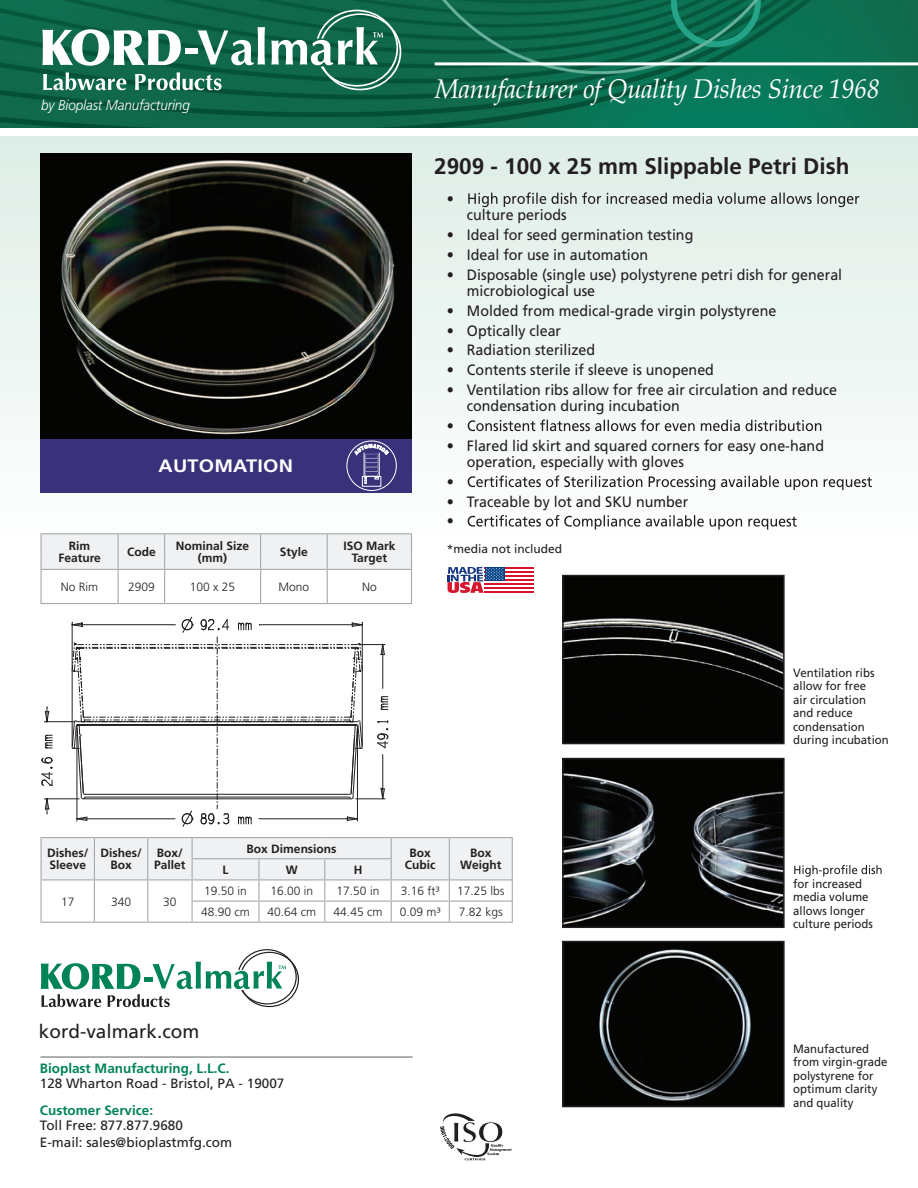
<style>
.page{position:relative;width:918px;height:1188px;background:#fff}
.page>*{position:absolute;margin:0;border:0;box-sizing:border-box;transform-origin:0 0}
.t1{font:italic 27px "Palatino LT Std";letter-spacing:-.01em;color:#fff;scale:.95 1}
.t2{font:700 22.5px "Frutiger LT Std";color:#231f20}
.t3{font:19.05px "Frutiger LT Std";color:#231f20}
.t4{font:700 18px "Frutiger LT Std";letter-spacing:.01em;color:#fff;scale:1.1 1}
.t5{font:15px/16.5px "Frutiger LT Std";color:#231f20;scale:.95 1}
.t6{font:italic 300 14.25px "Frutiger LT Std";letter-spacing:-.01em;color:#fff;scale:.95 1}
.t7{font:13.5px/16.5px "Frutiger LT Std";color:#231f20}
.t8{font:700 13.5px "Frutiger LT Std";color:#008457}
.t9{font:12px/13.5px "Frutiger LT Std";color:#231f20;scale:.95 1}
.t10{font:700 12px/12px "Frutiger LT Std";color:#231f20;text-align:center}
.t11{font:300 12px "Frutiger LT Std";color:#231f20}
.t12{font:12px "Frutiger LT Std";color:#231f20}
</style>
<div class="page">
<div style="left:0;top:136px;width:918px;height:408px;background:linear-gradient(to bottom,#deede6,#fefefe)"></div>
<hr style="left:40px;top:837px;width:54px;height:1px;background:#a8a9ad">
<hr style="left:40px;top:838px;width:2px;height:21px;background:#a8a9ad">
<hr style="left:94px;top:837px;width:54px;height:1px;background:#a8a9ad">
<hr style="left:148px;top:837px;width:44px;height:1px;background:#a8a9ad">
<hr style="left:40px;top:859px;width:2px;height:20px;background:#a8a9ad">
<hr style="left:192px;top:837px;width:67px;height:1px;background:#a8a9ad">
<hr style="left:259px;top:837px;width:66px;height:1px;background:#a8a9ad">
<hr style="left:325px;top:837px;width:66px;height:1px;background:#a8a9ad">
<hr style="left:391px;top:837px;width:58px;height:1px;background:#a8a9ad">
<hr style="left:449px;top:837px;width:64px;height:1px;background:#a8a9ad">
<hr style="left:40px;top:879px;width:54px;height:1px;background:#a8a9ad">
<hr style="left:40px;top:880px;width:2px;height:21px;background:#a8a9ad">
<hr style="left:40px;top:901px;width:2px;height:21px;background:#a8a9ad">
<hr style="left:40px;top:922px;width:54px;height:1px;background:#a8a9ad">
<hr style="left:94px;top:922px;width:54px;height:1px;background:#a8a9ad">
<hr style="left:148px;top:922px;width:44px;height:1px;background:#a8a9ad">
<svg style="left:41px;top:838px;width:472px;height:84px"></svg>
<hr style="left:192px;top:922px;width:67px;height:1px;background:#a8a9ad">
<hr style="left:259px;top:922px;width:66px;height:1px;background:#a8a9ad">
<hr style="left:325px;top:922px;width:66px;height:1px;background:#a8a9ad">
<hr style="left:391px;top:922px;width:58px;height:1px;background:#a8a9ad">
<hr style="left:449px;top:922px;width:64px;height:1px;background:#a8a9ad">
<img style="left:40px;top:153px;width:372px;height:286px">
<hr style="left:40px;top:533px;width:78px;height:1px;background:#a8a9ad">
<hr style="left:118px;top:533px;width:47px;height:1px;background:#a8a9ad">
<hr style="left:165px;top:533px;width:96px;height:1px;background:#a8a9ad">
<hr style="left:261px;top:533px;width:66px;height:1px;background:#a8a9ad">
<hr style="left:327px;top:533px;width:85px;height:1px;background:#a8a9ad">
<svg style="left:40px;top:534px;width:372px;height:69px"></svg>
<hr style="left:40px;top:603px;width:78px;height:1px;background:#a8a9ad">
<hr style="left:118px;top:603px;width:47px;height:1px;background:#a8a9ad">
<hr style="left:165px;top:603px;width:96px;height:1px;background:#a8a9ad">
<hr style="left:261px;top:603px;width:66px;height:1px;background:#a8a9ad">
<hr style="left:327px;top:603px;width:85px;height:1px;background:#a8a9ad">
<img style="left:565px;top:578px;width:217px;height:163px">
<div style="left:562px;top:575px;width:223px;height:169px;border:2px solid #231f20"></div>
<img style="left:565px;top:761px;width:217px;height:164px">
<div style="left:562px;top:758px;width:223px;height:170px;border:2px solid #231f20"></div>
<svg style="left:41px;top:617px;width:347px;height:210px"></svg>
<img style="left:565px;top:944px;width:217px;height:160px">
<div style="left:562px;top:941px;width:223px;height:166px;border:2px solid #231f20"></div>
<div style="left:40px;top:439px;width:372px;height:54px;background:#3a317b"></div>
<hr style="left:485px;top:567px;width:49px;height:2px;background:#d7162e">
<hr style="left:485px;top:571px;width:49px;height:2px;background:#d7162e">
<hr style="left:485px;top:575px;width:49px;height:2px;background:#d7162e">
<hr style="left:485px;top:579px;width:49px;height:2px;background:#d7162e">
<hr style="left:485px;top:583px;width:49px;height:2px;background:#d7162e">
<hr style="left:485px;top:587px;width:49px;height:2px;background:#d7162e">
<hr style="left:485px;top:591px;width:49px;height:2px;background:#d7162e">
<div style="left:485px;top:567px;width:20px;height:14px;background:#014086"></div>
<svg style="left:448px;top:567px;width:56px;height:26px"></svg>
<svg style="left:468px;top:192px;width:391px;height:15px;background:#bbc4c0"></svg>
<svg style="left:468px;top:420px;width:353px;height:11px"></svg>
<svg style="left:468px;top:476px;width:404px;height:14px"></svg>
<svg style="left:468px;top:515px;width:329px;height:15px"></svg>
<svg style="left:794px;top:865px;width:88px;height:12px"></svg>
<div style="left:346px;top:440px;width:51px;height:51px;border:1px solid #fff;border-radius:50%"></div>
<div style="left:362px;top:476px;width:19px;height:11px;border:1px solid #fff"></div>
<hr style="left:40px;top:1056px;width:373px;height:2px;background:#939598">
<svg style="left:41px;top:949px;width:258px;height:58px"></svg>
<img style="left:0;top:0;width:918px;height:128px">
<hr style="left:435px;top:62px;width:483px;height:3px;background:#fff">
<svg style="left:440px;top:1113px;width:72px;height:47px"></svg>
<svg style="left:43px;top:72px;width:83px;height:18px"></svg>
<svg style="left:135px;top:72px;width:87px;height:18px"></svg>
<svg style="left:42px;top:29px;width:139px;height:37px"></svg>
<div style="left:186px;top:49px;width:12px;height:5px;background:#fff"></div>
<svg style="left:198px;top:27px;width:67px;height:38px"></svg>
<svg style="left:271px;top:10px;width:130px;height:80px"></svg>
<svg style="left:354px;top:443px;width:35px;height:41px"></svg>
<p class="t6" style="left:41px;top:97px;width:158px">by Bioplast Manufacturing</p>
<p class="t4" style="left:159px;top:456px;width:124px">AUTOMATION</p>
<p class="t10" style="left:58px;top:540px;width:44px">Rim<br>Feature</p>
<p class="t10" style="left:127px;top:546px;width:30px">Code</p>
<p class="t10" style="left:176px;top:540px;width:75px">Nominal Size (mm)</p>
<p class="t10" style="left:280px;top:546px;width:30px">Style</p>
<p class="t10" style="left:343px;top:540px;width:54px">ISO Mark<br>Target</p>
<p class="t11" style="left:61px;top:580px;width:39px">No Rim</p>
<p class="t11" style="left:128px;top:580px;width:28px">2909</p>
<p class="t11" style="left:190px;top:580px;width:47px">100 x 25</p>
<p class="t11" style="left:279px;top:580px;width:32px">Mono</p>
<p class="t11" style="left:362px;top:580px;width:16px">No</p>
<h1 class="t1" style="left:435px;top:73px;width:470px">Manufacturer of Quality Dishes Since 1968</h1>
<h2 class="t2" style="left:434px;top:153px;width:417px">2909 - 100 x 25 mm Slippable Petri Dish</h2>
<p class="t5" style="left:447px;top:190px;width:9px">•</p>
<p class="t5" style="left:467px;top:207px;width:107px">culture periods</p>
<p class="t5" style="left:447px;top:227px;width:261px">• Ideal for seed germination testing</p>
<p class="t5" style="left:447px;top:246px;width:214px">• Ideal for use in automation</p>
<p class="t5" style="left:467px;top:266px;width:397px;text-indent:-20px">• Disposable (single use) polystyrene petri dish for general microbiological use</p>
<p class="t5" style="left:447px;top:302px;width:349px">• Molded from medical-grade virgin polystyrene</p>
<p class="t5" style="left:447px;top:322px;width:122px">• Optically clear</p>
<p class="t5" style="left:447px;top:342px;width:158px">• Radiation sterilized</p>
<p class="t5" style="left:447px;top:362px;width:283px">• Contents sterile if sleeve is unopened</p>
<p class="t5" style="left:467px;top:381px;width:391px;text-indent:-20px">• Ventilation ribs allow for free air circulation and reduce condensation during incubation</p>
<p class="t5" style="left:447px;top:418px;width:9px">•</p>
<p class="t5" style="left:467px;top:437px;width:377px;text-indent:-20px">• Flared lid skirt and squared corners for easy one-hand operation, especially with gloves</p>
<p class="t5" style="left:447px;top:474px;width:9px">•</p>
<p class="t5" style="left:447px;top:492px;width:256px;line-height:19.8px">• Traceable by lot and SKU number •</p>
<p class="t12" style="left:447px;top:542px;width:117px">*media not included</p>
<p class="t9" style="left:793px;top:666px;width:102px">Ventilation ribs allow for free<br>air circulation and reduce condensation during incubation</p>
<p class="t10" style="left:47px;top:847px;width:43px;text-align:left">Dishes/<br>Sleeve</p>
<p class="t10" style="left:100px;top:847px;width:43px">Dishes/<br>Box</p>
<p class="t10" style="left:154px;top:847px;width:33px;text-align:left">Box/<br>Pallet</p>
<p class="t10" style="left:247px;top:843px;width:91px">Box Dimensions</p>
<p class="t10" style="left:223px;top:864px;width:7px">L</p>
<p class="t10" style="left:286px;top:864px;width:13px">W</p>
<p class="t10" style="left:354px;top:864px;width:10px">H</p>
<p class="t10" style="left:405px;top:847px;width:32px">Box<br>Cubic</p>
<p class="t10" style="left:460px;top:847px;width:43px">Box<br>Weight</p>
<p class="t11" style="left:61px;top:895px;width:15px">17</p>
<p class="t11" style="left:111px;top:895px;width:22px">340</p>
<p class="t11" style="left:163px;top:895px;width:15px">30</p>
<p class="t11" style="left:204px;top:884px;width:44px">19.50 in</p>
<p class="t11" style="left:270px;top:884px;width:44px">16.00 in</p>
<p class="t11" style="left:337px;top:884px;width:44px">17.50 in</p>
<p class="t11" style="left:401px;top:884px;width:41px">3.16 ft³</p>
<p class="t11" style="left:457px;top:884px;width:49px">17.25 lbs</p>
<p class="t11" style="left:201px;top:905px;width:50px">48.90 cm</p>
<p class="t11" style="left:268px;top:905px;width:50px">40.64 cm</p>
<p class="t11" style="left:334px;top:905px;width:50px">44.45 cm</p>
<p class="t11" style="left:400px;top:905px;width:43px">0.09 m³</p>
<p class="t11" style="left:459px;top:905px;width:46px">7.82 kgs</p>
<p class="t3" style="left:39px;top:1020px;width:162px">kord-valmark.com</p>
<p class="t8" style="left:40px;top:1061px;width:191px">Bioplast Manufacturing, L.L.C.</p>
<p class="t7" style="left:40px;top:1075px;width:246px">128 Wharton Road - Bristol, PA - 19007</p>
<p class="t8" style="left:40px;top:1103px;width:115px">Customer Service:</p>
<p class="t7" style="left:40px;top:1117px;width:194px">Toll Free: 877.877.9680<br>E-mail: sales@bioplastmfg.com</p>
<p class="t9" style="left:793px;top:877px;width:86px">for increased media volume allows longer culture periods</p>
<p class="t9" style="left:793px;top:1042px;width:101px">Manufactured from virgin-grade polystyrene for optimum clarity and quality</p>
</div>
